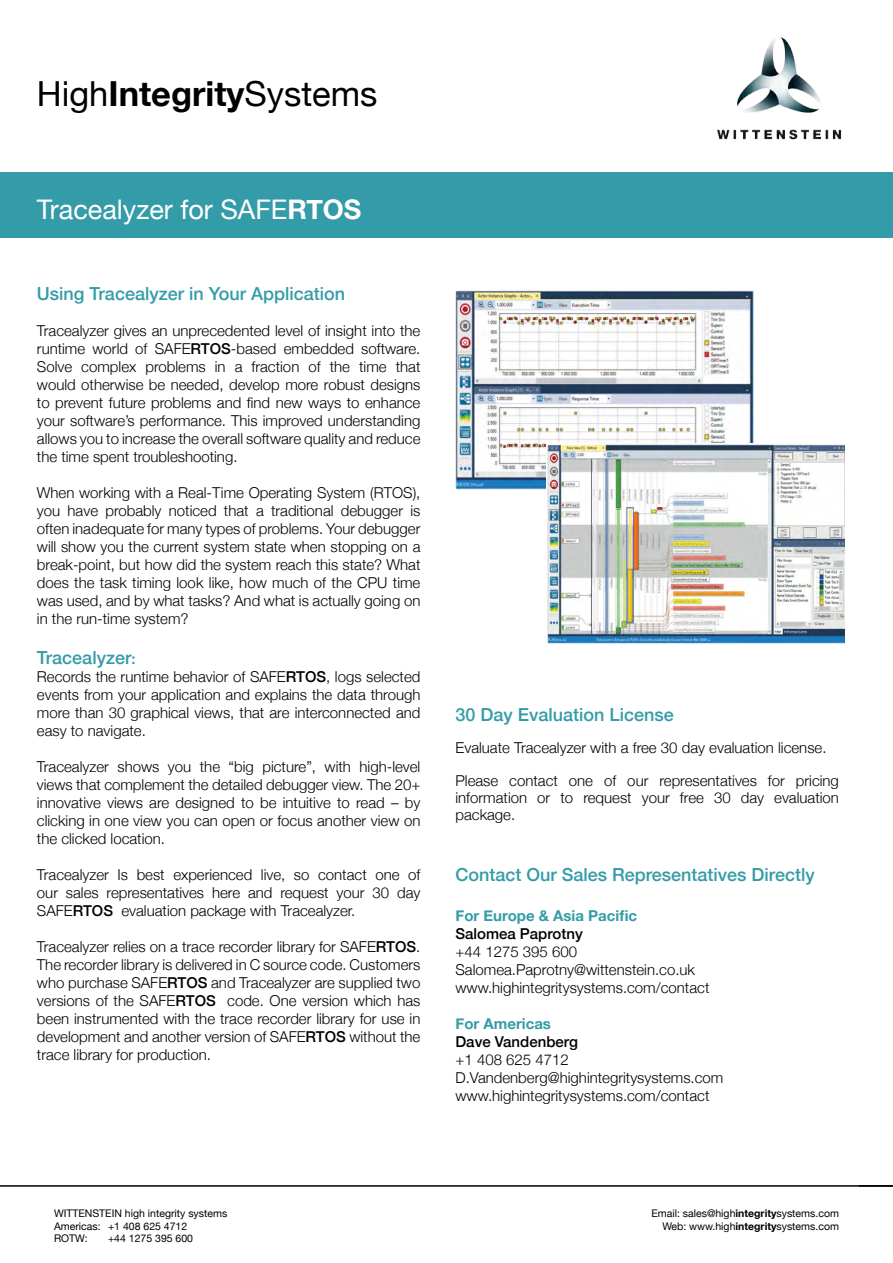
<style>
.page{position:relative;width:893px;height:1263px;background:#fff}
.page>*{position:absolute;margin:0;border:0;box-sizing:border-box;transform-origin:0 0}
.t1{font:34.5px "Helvetica Neue";color:#000}
.t2{font:27px "Helvetica Neue";color:#fff}
.t3{font:500 18px "Helvetica Neue";color:#349ca8}
.t4{font:300 15px/18px "Helvetica Neue";color:#000;text-align:justify}
.t5{font:700 15px "Helvetica Neue";color:#349ca8}
.t6{font:500 15px "Helvetica Neue";color:#000}
.t7{font:10.5px/12.6px "Helvetica Neue";color:#000;text-align:right}
.s1{font-weight:700}
.s2{font-weight:500}
.s3{font-size:15px}
</style>
<div class="page">
<hr style="left:0;top:1185px;width:893px;height:2px;background:#000">
<div style="left:0;top:173px;width:893px;height:65px;background:#349ca8"></div>
<img style="left:717px;top:37px;width:125px;height:103px">
<img style="left:455px;top:290px;width:300px;height:200px">
<img style="left:547px;top:444px;width:298px;height:199px">
<h1 class="t1" style="left:37px;top:68px;width:342px">High<span class="s1">Integrity</span>Systems</h1>
<h2 class="t2" style="left:37px;top:189px;width:326px">Tracealyzer for SAFE<span class="s1">RTOS</span></h2>
<p class="t3" style="left:37px;top:279px;width:310px">Using Tracealyzer in Your Application</p>
<p class="t4" style="left:37px;top:321px;width:385px">Tracealyzer gives an unprecedented level of insight into the runtime world of SAFE<span class="s2">RTOS</span>-based embedded software.<br>Solve complex problems in a fraction of the time that would otherwise be needed, develop more robust designs to prevent future problems and find new ways to enhance your software’s performance. This improved understanding allows you to increase the overall software quality and reduce the time spent troubleshooting.</p>
<p class="t4" style="left:37px;top:483px;width:385px">When working with a Real-Time Operating System (RTOS), you have probably noticed that a traditional debugger is often inadequate for many types of problems. Your debugger will show you the current system state when stopping on a break-point, but how did the system reach this state? What does the task timing look like, how much of the CPU time was used, and by what tasks? And what is actually going on in the run-time system?</p>
<p class="t3" style="left:37px;top:643px;width:100px">Tracealyzer<span class="s3">:</span></p>
<p class="t4" style="left:37px;top:666px;width:385px">Records the runtime behavior of SAFE<span class="s2">RTOS</span>, logs selected events from your application and explains the data through more than 30 graphical views, that are interconnected and easy to navigate.</p>
<p class="t4" style="left:37px;top:756px;width:385px">Tracealyzer shows you the “big picture”, with high-level views that complement the detailed debugger view. The 20+ innovative views are designed to be intuitive to read – by clicking in one view you can open or focus another view on the clicked location.</p>
<p class="t4" style="left:37px;top:864px;width:385px">Tracealyzer Is best experienced live, so contact one of our sales representatives here and request your 30 day SAFE<span class="s2">RTOS</span> evaluation package with Tracealyzer.</p>
<p class="t4" style="left:37px;top:936px;width:385px">Tracealyzer relies on a trace recorder library for SAFE<span class="s2">RTOS</span>.<br>The recorder library is delivered in C source code. Customers who purchase SAFE<span class="s2">RTOS</span> and Tracealyzer are supplied two versions of the SAFE<span class="s2">RTOS</span> code. One version which has been instrumented with the trace recorder library for use in development and another version of SAFE<span class="s2">RTOS</span> without the trace library for production.</p>
<p class="t3" style="left:455px;top:700px;width:220px">30 Day Evaluation License</p>
<p class="t4" style="left:455px;top:731px;width:385px;line-height:32.2px">Evaluate Tracealyzer with a free 30 day evaluation license.<br>Please contact one of our representatives for pricing</p>
<p class="t4" style="left:455px;top:788px;width:385px;line-height:17.2px">information or to request your free 30 day evaluation package.</p>
<p class="t3" style="left:455px;top:860px;width:361px">Contact Our Sales Representatives Directly</p>
<p class="t5" style="left:455px;top:904px;width:183px">For Europe &amp; Asia Pacific</p>
<p class="t6" style="left:455px;top:921px;width:129px">Salomea Paprotny</p>
<p class="t4" style="left:455px;top:941px;width:255px;text-align:left">+44 1275 395 600<br>Salomea.Paprotny@wittenstein.co.uk www.highintegritysystems.com/contact</p>
<p class="t5" style="left:455px;top:1012px;width:97px">For Americas</p>
<p class="t6" style="left:455px;top:1029px;width:124px">Dave Vandenberg</p>
<p class="t4" style="left:455px;top:1049px;width:269px;text-align:left">+1 408 625 4712<br>D.Vandenberg@highintegritysystems.com www.highintegritysystems.com/contact</p>
<p class="t7" style="left:54px;top:1208px;width:175px;text-align:left">WITTENSTEIN high integrity systems<br>Americas: +1 408 625 4712<br>ROTW:</p>
<p class="t7" style="left:108px;top:1233px;width:87px">+44 1275 395 600</p>
<p class="t7" style="left:651px;top:1208px;width:189px">Email: sales@high<span class="s1">integrity</span>systems.com<br>Web: www.high<span class="s1">integrity</span>systems.com</p>
</div>
